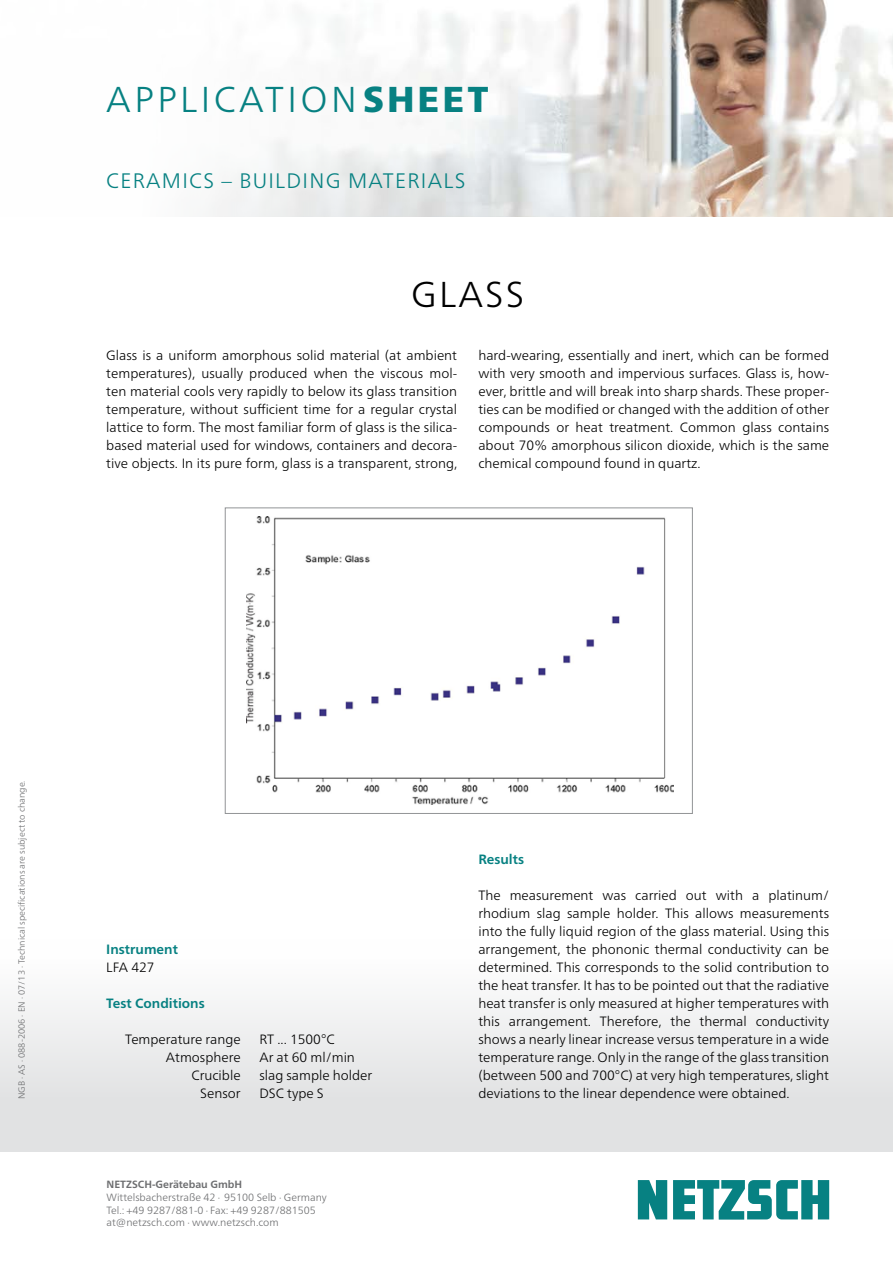
<style>
.page{position:relative;width:893px;height:1263px;background:#fff}
.page>*{position:absolute;margin:0;border:0;box-sizing:border-box;transform-origin:0 0}
.t1{font:300 36px "Frutiger Neue LTW1 G";letter-spacing:.095em;color:#078182}
.Sheet_Headline{font:300 36px "Frutiger Neue LTW1 G";letter-spacing:.06em;color:#000}
.t2{font:300 21px "Frutiger Neue LTW1 G";letter-spacing:.06em;color:#078182}
.Sheet_Zwischenübersc{font:300 13.5px/18px "Frutiger Neue LTW1 G";color:#000;text-align:justify}
.Sheet_Zwischenübersc-2{font:700 13.5px "Frutiger Neue LTW1 G";color:#078182}
.t3{font:300 10.5px/12.8px "Frutiger Neue LTW1 G";color:#6d6e70}
.t4{font:700 10.5px "Frutiger Neue LTW1 G";color:#6d6e70}
.Sheet_Bildunterschri{font:300 9px "Frutiger Neue LTW1 G";color:#6d6e70}
.s1{font-weight:900}
</style>
<div class="page">
<img style="left:210px;top:0;width:683px;height:216px">
<svg style="left:638px;top:1180px;width:191px;height:39px"></svg>
<img style="left:247px;top:516px;width:426px;height:289px">
<div style="left:225px;top:508px;width:468px;height:306px;border:1px solid #929496"></div>
<h1 class="t1" style="left:106px;top:78px;width:384px">APPLICATION<span class="s1">SHEET</span></h1>
<p class="t2" style="left:106px;top:168px;width:361px">CERAMICS – BUILDING MATERIALS</p>
<p class="Sheet_Headline" style="left:411px;top:272px;width:114px">GLASS</p>
<p class="Sheet_Zwischenübersc" style="left:106px;top:346px;width:352px">Glass is a uniform amorphous solid material (at ambient temperatures), usually produced when the viscous mol&shy;ten material cools very rapidly to below its glass transition temperature, without sufficient time for a regular crystal lattice to form. The most familiar form of glass is the silica&shy;based material used for windows, containers and decora&shy;tive objects. In its pure form, glass is a transparent, strong,</p>
<p class="Sheet_Zwischenübersc" style="left:478px;top:346px;width:352px">hard-wearing, essentially and inert, which can be formed with very smooth and impervious surfaces. Glass is, how&shy;ever, brittle and will break into sharp shards. These proper&shy;ties can be modified or changed with the addition of other compounds or heat treatment. Common glass contains about 70% amorphous silicon dioxide, which is the same chemical compound found in quartz.</p>
<p class="Sheet_Bildunterschri" style="left:16px;top:1099px;width:320px;rotate:-90deg">NGB ∙ AS ∙ 088-2006 ∙ EN ∙ 07/13 ∙ Technical specifications are subject to change.</p>
<p class="Sheet_Zwischenübersc-2" style="left:106px;top:941px;width:73px">Instrument</p>
<p class="Sheet_Zwischenübersc" style="left:106px;top:958px;width:50px">LFA 427</p>
<p class="Sheet_Zwischenübersc-2" style="left:106px;top:995px;width:100px">Test Conditions</p>
<p class="Sheet_Zwischenübersc" style="left:125px;top:1030px;width:117px">Temperature range</p>
<p class="Sheet_Zwischenübersc" style="left:166px;top:1048px;width:76px">Atmosphere</p>
<p class="Sheet_Zwischenübersc" style="left:191px;top:1066px;width:51px">Crucible</p>
<p class="Sheet_Zwischenübersc" style="left:200px;top:1084px;width:42px">Sensor</p>
<p class="Sheet_Zwischenübersc" style="left:259px;top:1030px;width:77px">RT ... 1500°C</p>
<p class="Sheet_Zwischenübersc" style="left:259px;top:1048px;width:114px">Ar at 60 ml/min slag sample holder</p>
<p class="Sheet_Zwischenübersc" style="left:259px;top:1084px;width:66px">DSC type S</p>
<p class="t4" style="left:107px;top:1178px;width:137px">NETZSCH-Gerätebau GmbH</p>
<p class="t3" style="left:107px;top:1191px;width:222px">Wittelsbacherstraße 42 ∙ 95100 Selb ∙ Germany<br>Tel.: +49 9287/881-0 ∙ Fax: +49 9287/881505 at@netzsch.com ∙ www.netzsch.com</p>
<p class="Sheet_Zwischenübersc-2" style="left:478px;top:851px;width:47px">Results</p>
<p class="Sheet_Zwischenübersc" style="left:478px;top:886px;width:352px">The measurement was carried out with a platinum/ rhodium slag sample holder. This allows measurements into the fully liquid region of the glass material. Using this arrangement, the phononic thermal conductivity can be determined. This corresponds to the solid contribution to the heat transfer. It has to be pointed out that the radiative heat transfer is only measured at higher temperatures with this arrangement. Therefore, the thermal conductivity shows a nearly linear increase versus temperature in a wide temperature range. Only in the range of the glass transition (between 500 and 700°C) at very high temperatures, slight deviations to the linear dependence were obtained.</p>
</div>
